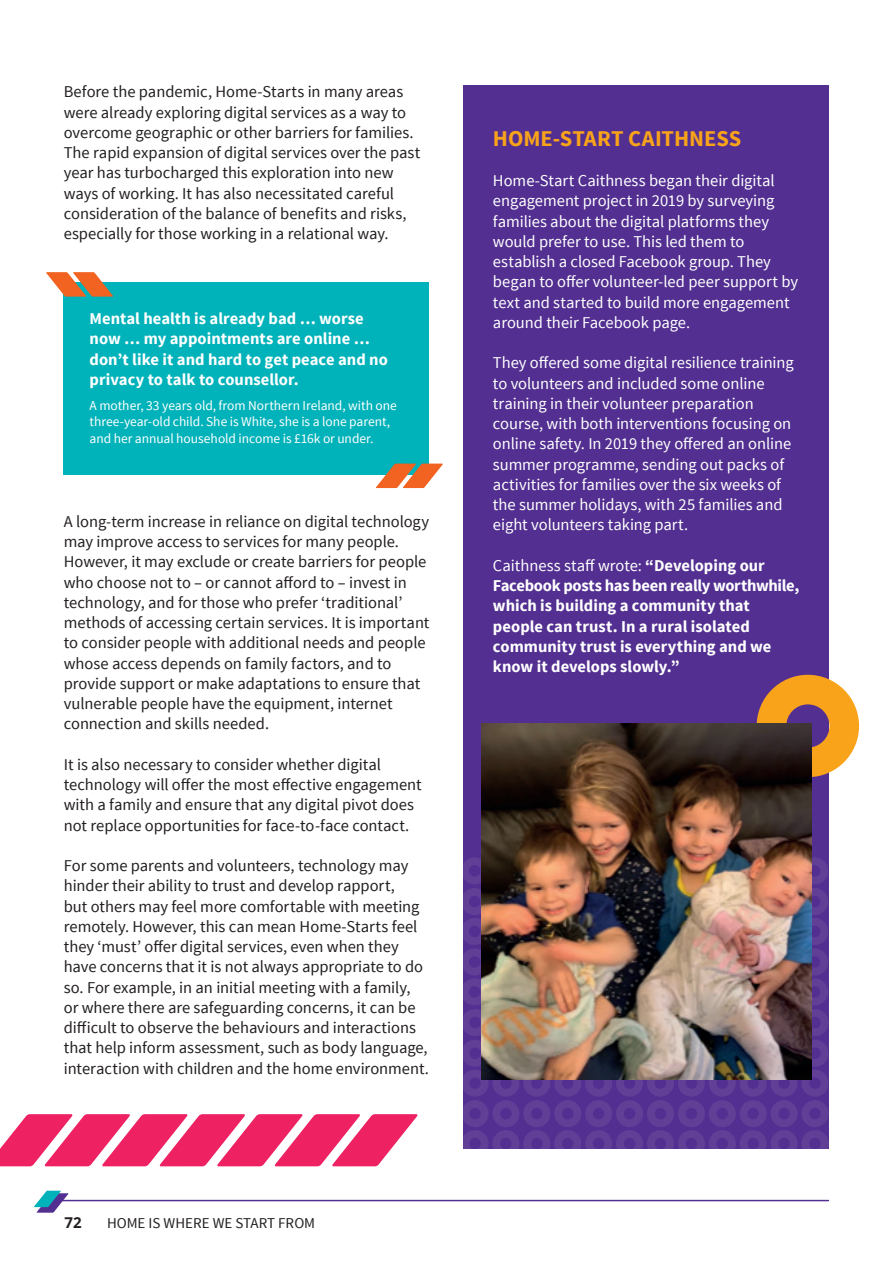
<style>
.page{position:relative;width:893px;height:1263px;background:#fff}
.page>*{position:absolute;margin:0;border:0;box-sizing:border-box;transform-origin:0 0}
.t1{font:700 22.5px "Source Sans Pro";color:#f9a31b}
.t2{font:16.5px/20.2px "Source Sans Pro";color:#231f20}
.t3{font:16.5px/20.2px "Source Sans Pro";color:#fff}
.t4{font:700 16.5px/20.2px "Source Sans Pro";color:#fff}
.t5{font:15px "Source Sans Pro";color:#231f20}
.t6{font:700 15px "Noto Sans";color:#231f20}
.t7{font:13.5px/16.5px "Source Sans Pro";letter-spacing:-.005em;color:#fff}
.s1{font-weight:400}
</style>
<div class="page">
<hr style="left:58px;top:1200px;width:770px;height:1px;background:#522f90">
<svg style="left:34px;top:1191px;width:34px;height:22px"></svg>
<div style="left:463px;top:85px;width:366px;height:1064px;background:#522f90"></div>
<svg style="left:463px;top:857px;width:365px;height:292px"></svg>
<svg style="left:757px;top:675px;width:102px;height:102px"></svg>
<div style="left:64px;top:282px;width:365px;height:193px;background:#00b2b9"></div>
<svg style="left:46px;top:272px;width:67px;height:25px"></svg>
<svg style="left:376px;top:464px;width:67px;height:24px"></svg>
<svg style="left:0;top:1114px;width:418px;height:52px"></svg>
<img style="left:481px;top:723px;width:330px;height:356px">
<p class="t2" style="left:64px;top:82px;width:358px">Before the pandemic, Home-Starts in many areas were already exploring digital services as a way to overcome geographic or other barriers for families.<br>The rapid expansion of digital services over the past year has turbocharged this exploration into new ways of working. It has also necessitated careful consideration of the balance of benefits and risks, especially for those working in a relational way.</p>
<p class="t4" style="left:90px;top:309px;width:300px">Mental health is already bad … worse now … my appointments are online … don’t like it and hard to get peace and no privacy to talk to counsellor.</p>
<p class="t7" style="left:90px;top:397px;width:309px">A mother, 33 years old, from Northern Ireland, with one three-year-old child. She is White, she is a lone parent, and her annual household income is £16k or under.</p>
<p class="t2" style="left:64px;top:512px;width:367px">A long-term increase in reliance on digital technology may improve access to services for many people.<br>However, it may exclude or create barriers for people who choose not to – or cannot afford to – invest in technology, and for those who prefer ‘traditional’ methods of accessing certain services. It is important to consider people with additional needs and people whose access depends on family factors, and to provide support or make adaptations to ensure that vulnerable people have the equipment, internet connection and skills needed.</p>
<p class="t2" style="left:64px;top:755px;width:359px">It is also necessary to consider whether digital technology will offer the most effective engagement with a family and ensure that any digital pivot does not replace opportunities for face-to-face contact.</p>
<p class="t2" style="left:64px;top:856px;width:367px">For some parents and volunteers, technology may hinder their ability to trust and develop rapport,<br>but others may feel more comfortable with meeting remotely. However, this can mean Home-Starts feel they ‘must’ offer digital services, even when they have concerns that it is not always appropriate to do so. For example, in an initial meeting with a family, or where there are safeguarding concerns, it can be difficult to observe the behaviours and interactions that help inform assessment, such as body language, interaction with children and the home environment.</p>
<p class="t6" style="left:64px;top:1212px;width:19px">72</p>
<p class="t5" style="left:107px;top:1214px;width:210px">HOME IS WHERE WE START FROM</p>
<h1 class="t1" style="left:493px;top:124px;width:250px">HOME-START CAITHNESS</h1>
<p class="t3" style="left:493px;top:171px;width:307px">Home-Start Caithness began their digital engagement project in 2019 by surveying families about the digital platforms they would prefer to use. This led them to establish a closed Facebook group. They began to offer volunteer-led peer support by text and started to build more engagement around their Facebook page.</p>
<p class="t3" style="left:493px;top:353px;width:302px">They offered some digital resilience training to volunteers and included some online training in their volunteer preparation course, with both interventions focusing on online safety. In 2019 they offered an online summer programme, sending out packs of activities for families over the six weeks of the summer holidays, with 25 families and eight volunteers taking part.</p>
<p class="t4" style="left:493px;top:556px;width:308px"><span class="s1">Caithness staff wrote:</span> “Developing our Facebook posts has been really worthwhile, which is building a community that people can trust. In a rural isolated community trust is everything and we know it develops slowly.”</p>
</div>
